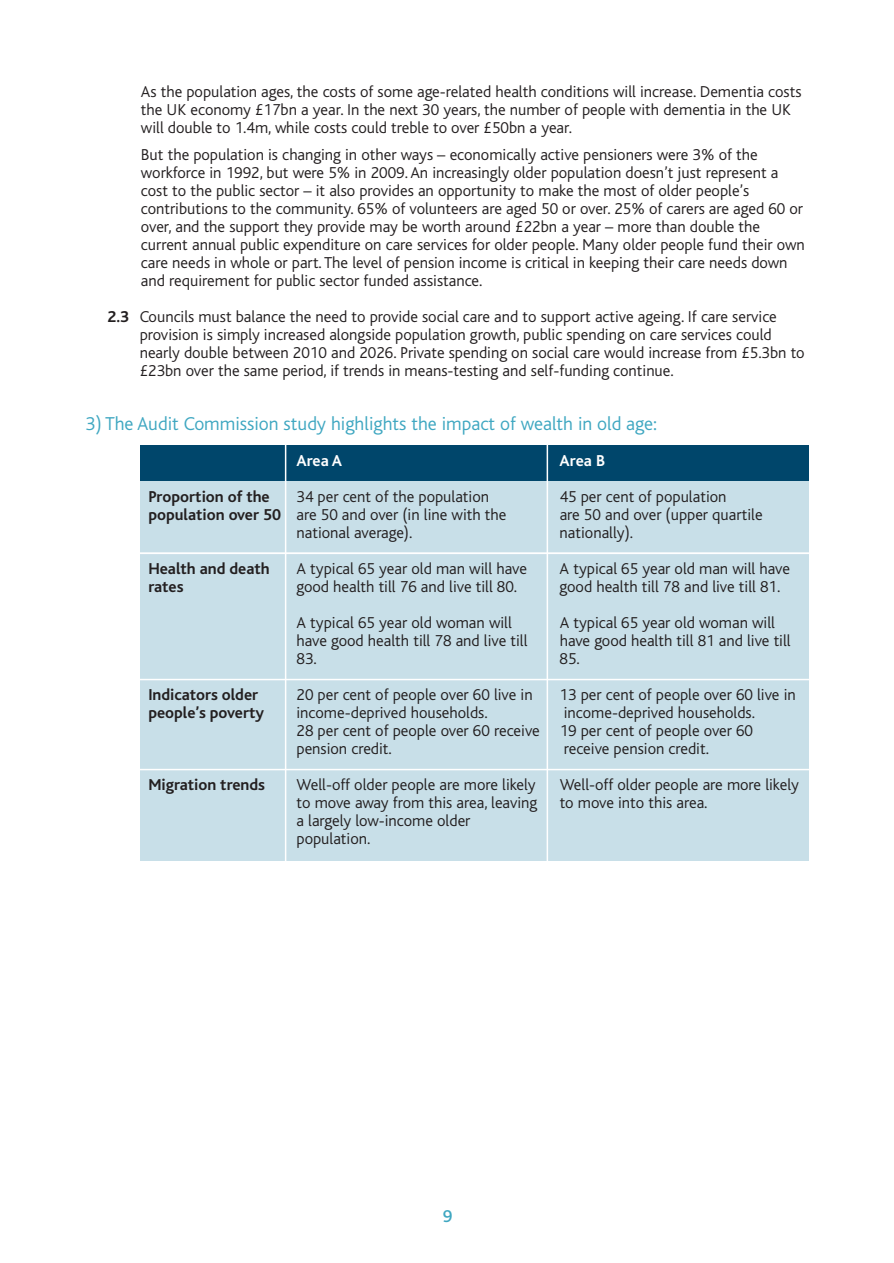
<style>
.page{position:relative;width:894px;height:1263px;background:#fff}
.page>*{position:absolute;margin:0;border:0;box-sizing:border-box;transform-origin:0 0}
.t1{font:300 19.5px "Bliss";color:#3fa7c1}
.t2{font:500 18px "Bliss";color:#3fa7c1}
.t3{font:300 16.5px/18px "Bliss";color:#231f20}
.t4{font:700 16.5px "Bliss";color:#231f20}
.t5{font:700 16.5px "Bliss";color:#fff}
.s1{font-weight:700}
</style>
<div class="page">
<div style="left:140px;top:445px;width:669px;height:416px;background:#c8dfe8"></div>
<div style="left:140px;top:445px;width:669px;height:36px;background:#00466b"></div>
<hr style="left:135px;top:553px;width:678px;height:1px;background:#fff">
<hr style="left:135px;top:679px;width:678px;height:1px;background:#fff">
<hr style="left:135px;top:769px;width:678px;height:1px;background:#fff">
<hr style="left:546px;top:442px;width:2px;height:438px;background:#fff">
<hr style="left:285px;top:442px;width:1px;height:438px;background:#fff">
<p class="t3" style="left:141px;top:85px;width:662px">As the population ages, the costs of some age-related health conditions will increase. Dementia costs the UK economy £17bn a year. In the next 30 years, the number of people with dementia in the UK will double to 1.4m, while costs could treble to over £50bn a year.</p>
<p class="t3" style="left:141px;top:148px;width:665px">But the population is changing in other ways – economically active pensioners were 3% of the workforce in 1992, but were 5% in 2009. An increasingly older population doesn’t just represent a cost to the public sector – it also provides an opportunity to make the most of older people’s contributions to the community. 65% of volunteers are aged 50 or over. 25% of carers are aged 60 or over, and the support they provide may be worth around £22bn a year – more than double the current annual public expenditure on care services for older people. Many older people fund their own care needs in whole or part. The level of pension income is critical in keeping their care needs down and requirement for public sector funded assistance.</p>
<p class="t3" style="left:140px;top:310px;width:666px;text-indent:-32px"><span class="s1">2.3</span> Councils must balance the need to provide social care and to support active ageing. If care service provision is simply increased alongside population growth, public spending on care services could nearly double between 2010 and 2026. Private spending on social care would increase from £5.3bn to £23bn over the same period, if trends in means-testing and self-funding continue.</p>
<p class="t1" style="left:86px;top:417px;width:572px">3) The Audit Commission study highlights the impact of wealth in old age:</p>
<p class="t5" style="left:296px;top:455px;width:47px">Area A</p>
<p class="t5" style="left:559px;top:455px;width:47px">Area B</p>
<p class="t4" style="left:148px;top:491px;width:123px">Proportion of the</p>
<p class="t3" style="left:296px;top:490px;width:194px">34 per cent of the population</p>
<p class="t3" style="left:559px;top:490px;width:168px">45 per cent of population</p>
<p class="t3" style="left:148px;top:508px;width:359px"><span class="s1">population over 50</span> are 50 and over (in line with the</p>
<p class="t3" style="left:559px;top:508px;width:204px">are 50 and over (upper quartile</p>
<p class="t3" style="left:296px;top:526px;width:117px">national average).</p>
<p class="t3" style="left:559px;top:526px;width:75px">nationally).</p>
<p class="t4" style="left:148px;top:563px;width:123px">Health and death</p>
<p class="t3" style="left:296px;top:562px;width:232px">A typical 65 year old man will have</p>
<p class="t3" style="left:559px;top:562px;width:232px">A typical 65 year old man will have</p>
<p class="t4" style="left:148px;top:581px;width:37px">rates</p>
<p class="t3" style="left:296px;top:580px;width:222px">good health till 76 and live till 80.</p>
<p class="t3" style="left:559px;top:580px;width:222px">good health till 78 and live till 81.</p>
<p class="t3" style="left:296px;top:616px;width:217px">A typical 65 year old woman will</p>
<p class="t3" style="left:559px;top:616px;width:217px">A typical 65 year old woman will</p>
<p class="t3" style="left:296px;top:634px;width:232px">have good health till 78 and live till</p>
<p class="t3" style="left:559px;top:634px;width:232px">have good health till 81 and live till</p>
<p class="t3" style="left:296px;top:652px;width:22px">83.</p>
<p class="t3" style="left:559px;top:652px;width:22px">85.</p>
<p class="t4" style="left:148px;top:689px;width:111px">Indicators older</p>
<p class="t3" style="left:296px;top:688px;width:237px">20 per cent of people over 60 live in</p>
<p class="t3" style="left:559px;top:688px;width:237px">13 per cent of people over 60 live in</p>
<p class="t4" style="left:148px;top:707px;width:117px">people’s poverty</p>
<p class="t3" style="left:296px;top:706px;width:193px">income-deprived households.</p>
<p class="t3" style="left:296px;top:706px;width:460px;text-align:justify;text-indent:267px">income-deprived households.<br>28 per cent of people over 60 receive 19 per cent of people over 60 pension credit.</p>
<p class="t3" style="left:563px;top:742px;width:147px">receive pension credit.</p>
<p class="t4" style="left:148px;top:779px;width:118px">Migration trends</p>
<p class="t3" style="left:296px;top:778px;width:240px">Well-off older people are more likely</p>
<p class="t3" style="left:559px;top:778px;width:240px">Well-off older people are more likely</p>
<p class="t3" style="left:296px;top:796px;width:242px">to move away from this area, leaving</p>
<p class="t3" style="left:559px;top:796px;width:149px">to move into this area.</p>
<p class="t3" style="left:296px;top:814px;width:175px">a largely low-income older population.</p>
<p class="t2" style="left:442px;top:1210px;width:11px">9</p>
</div>
